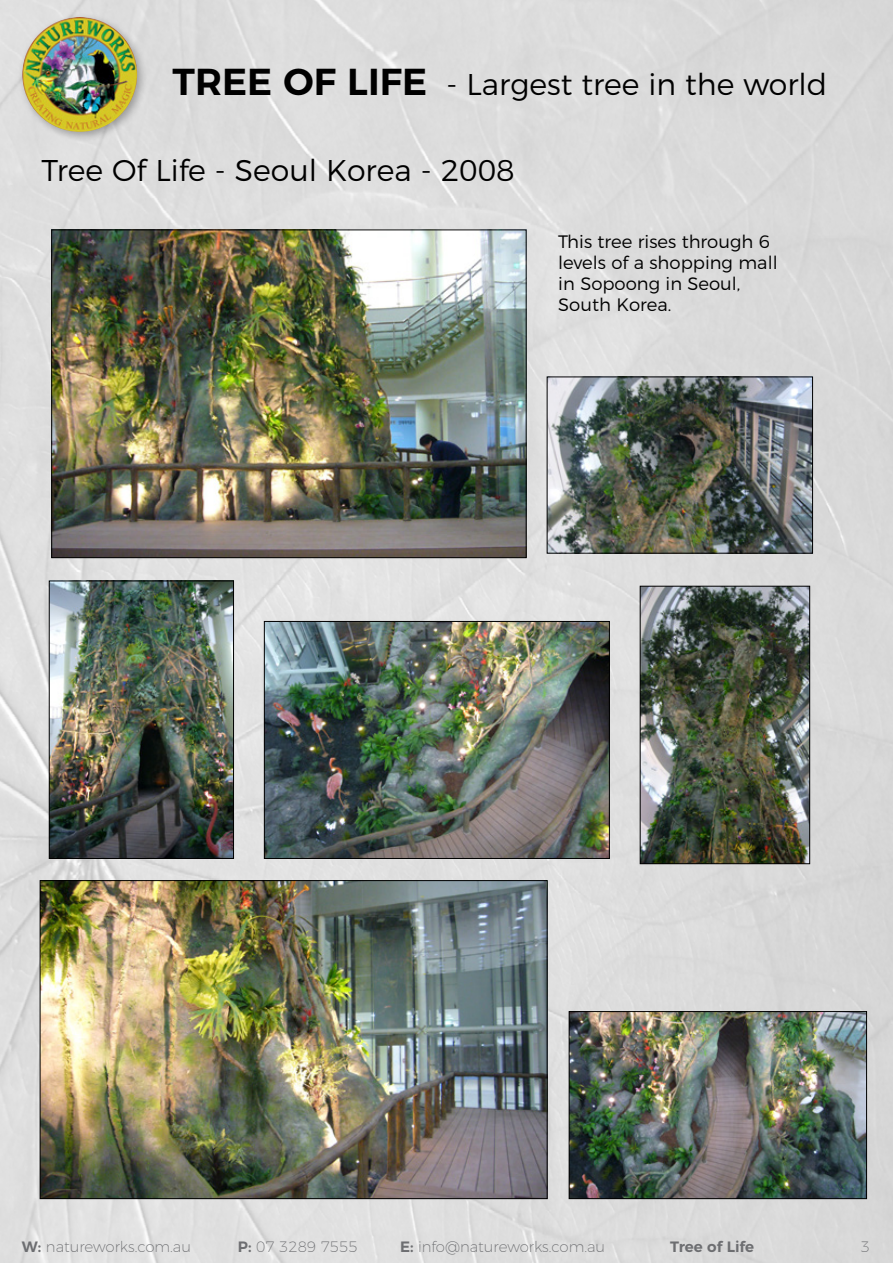
<style>
.page{position:relative;width:893px;height:1263px;background:#dcdcdc}
.page>*{position:absolute;margin:0;border:0;box-sizing:border-box;transform-origin:0 0}
.t1{font:300 30px "Montserrat";color:#000}
.t2{font:300 18px/21px "Montserrat";color:#000}
.t3{font:200 15px "Montserrat";color:#6d6e71}
.t4{font:600 15px "Montserrat";color:#6d6e71}
.s1{font-weight:600;font-size:37.5px}
.s2{font-weight:600}
</style>
<div class="page">
<div style="left:17px;top:12px;width:131px;height:130px;background:#000;opacity:.3"></div>
<img style="left:22px;top:17px;width:115px;height:115px;border-radius:57px">
<img style="left:53px;top:231px;width:471px;height:325px">
<div style="left:51px;top:229px;width:475px;height:329px;border:1px solid #000"></div>
<img style="left:549px;top:378px;width:262px;height:173px">
<div style="left:547px;top:376px;width:266px;height:177px;border:1px solid #000"></div>
<img style="left:51px;top:582px;width:181px;height:275px">
<div style="left:49px;top:580px;width:185px;height:279px;border:1px solid #000"></div>
<img style="left:642px;top:588px;width:166px;height:274px">
<div style="left:640px;top:586px;width:170px;height:278px;border:1px solid #000"></div>
<img style="left:266px;top:623px;width:342px;height:234px">
<div style="left:264px;top:621px;width:346px;height:238px;border:1px solid #000"></div>
<img style="left:571px;top:1013px;width:294px;height:184px">
<div style="left:569px;top:1011px;width:298px;height:188px;border:1px solid #000"></div>
<img style="left:42px;top:882px;width:503px;height:315px">
<div style="left:40px;top:880px;width:507px;height:319px;border:1px solid #000"></div>
<h1 class="t1" style="left:172px;top:60px;width:656px"><span class="s1">TREE OF LIFE</span> - Largest tree in the world</h1>
<h1 class="t1" style="left:42px;top:147px;width:475px">Tree Of Life - Seoul Korea - 2008</h1>
<p class="t2" style="left:558px;top:229px;width:221px">This tree rises through 6 levels of a shopping mall in Sopoong in Seoul,<br>South Korea.</p>
<p class="t3" style="left:22px;top:1235px;width:171px"><span class="s2">W:</span> natureworks.com.au</p>
<p class="t3" style="left:238px;top:1235px;width:121px"><span class="s2">P:</span> 07 3289 7555</p>
<p class="t3" style="left:400px;top:1235px;width:207px"><span class="s2">E:</span> info@natureworks.com.au</p>
<p class="t4" style="left:670px;top:1234px;width:85px">Tree of Life</p>
<p class="t3" style="left:861px;top:1235px;width:11px">3</p>
</div>
